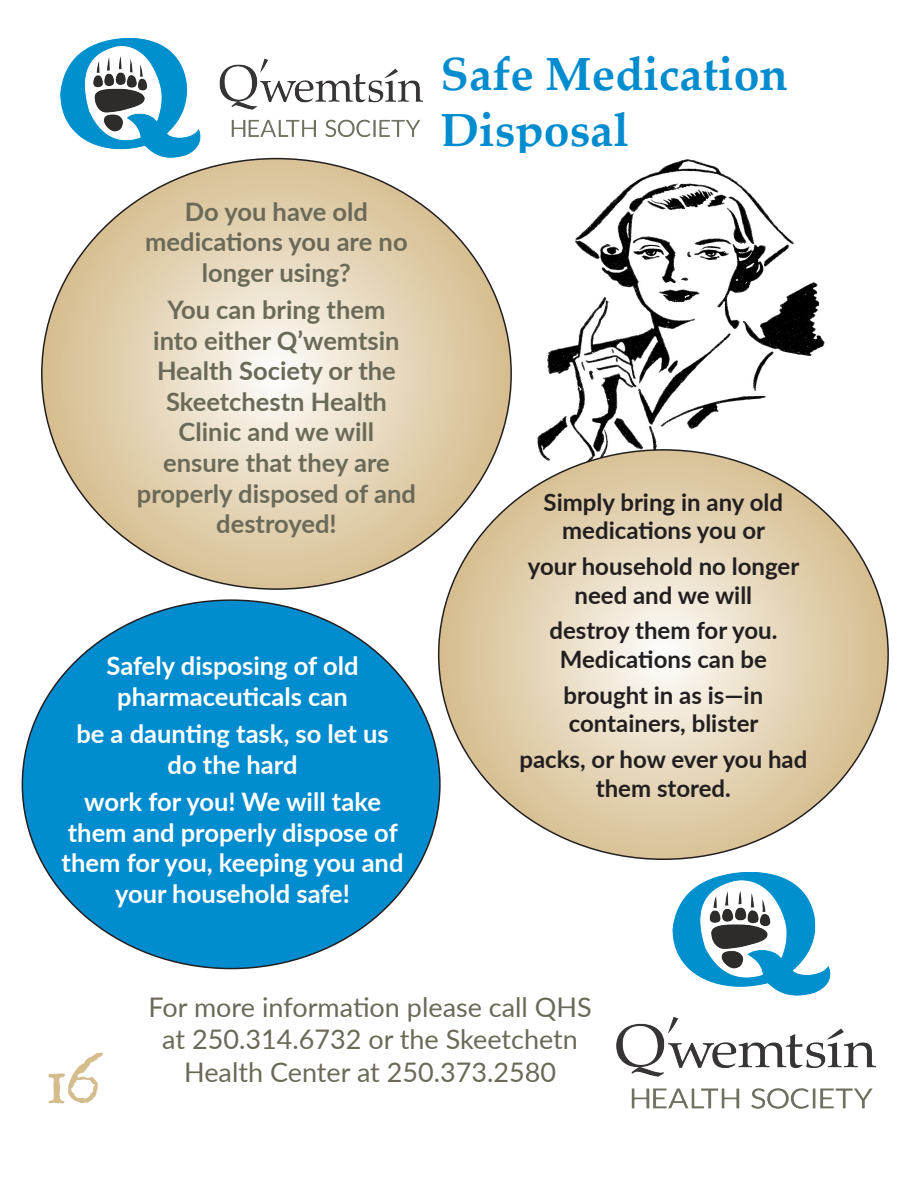
<style>
.page{position:relative;width:918px;height:1188px;background:#fff}
.page>*{position:absolute;margin:0;border:0;box-sizing:border-box;transform-origin:0 0}
.t1{font:63px "Ugly Qua";color:#d5bc8d}
.t2{font:700 46.5px/55.8px "Palatino Linotype";color:#008cce}
.t3{font:27px/32.4px "Lato";color:#6b6a59;text-align:center}
.t4{font:700 25.5px/30.6px "Lato";color:#6b6a59;text-align:center}
.t5{font:700 25.5px/30.6px "Lato";color:#fff;text-align:center}
.t6{font:700 24px/28.8px "Lato";color:#231f20;text-align:center}
</style>
<div class="page">
<img style="left:616px;top:873px;width:259px;height:236px">
<img style="left:511px;top:159px;width:314px;height:291px">
<svg style="left:439px;top:450px;width:449px;height:409px"></svg>
<svg style="left:42px;top:159px;width:469px;height:430px"></svg>
<div style="left:22px;top:600px;width:418px;height:369px;background:#008cce;border-radius:50%"></div>
<img style="left:61px;top:38px;width:361px;height:120px">
<p class="t4" style="left:145px;top:195px;width:264px">Do you have old medications you are no longer using?</p>
<p class="t4" style="left:137px;top:293px;width:280px">You can bring them<br>into either Q’wemtsin<br>Health Society or the<br>Skeetchestn Health<br>Clinic and we will<br>ensure that they are properly disposed of and destroyed!</p>
<p class="t5" style="left:107px;top:649px;width:253px">Safely disposing of old pharmaceuticals can</p>
<p class="t5" style="left:76px;top:717px;width:314px">be a daunting task, so let us do the hard</p>
<p class="t5" style="left:62px;top:785px;width:343px">work for you! We will take them and properly dispose of them for you, keeping you and your household safe!</p>
<p class="t2" style="left:441px;top:44px;width:349px">Safe Medication<br>Disposal</p>
<p class="t6" style="left:544px;top:486px;width:241px">Simply bring in any old medications you or</p>
<p class="t6" style="left:528px;top:551px;width:273px">your household no longer need and we will</p>
<p class="t6" style="left:549px;top:615px;width:229px">destroy them for you.<br>Medications can be</p>
<p class="t6" style="left:564px;top:679px;width:201px;text-align:left">brought in as is—in containers, blister</p>
<p class="t6" style="left:519px;top:744px;width:290px">packs, or how ever you had them stored.</p>
<h1 class="t1" style="left:46px;top:1030px;width:59px">16</h1>
<p class="t3" style="left:149px;top:990px;width:445px">For more information please call QHS at 250.314.6732 or the Skeetchetn<br>Health Center at 250.373.2580</p>
</div>
